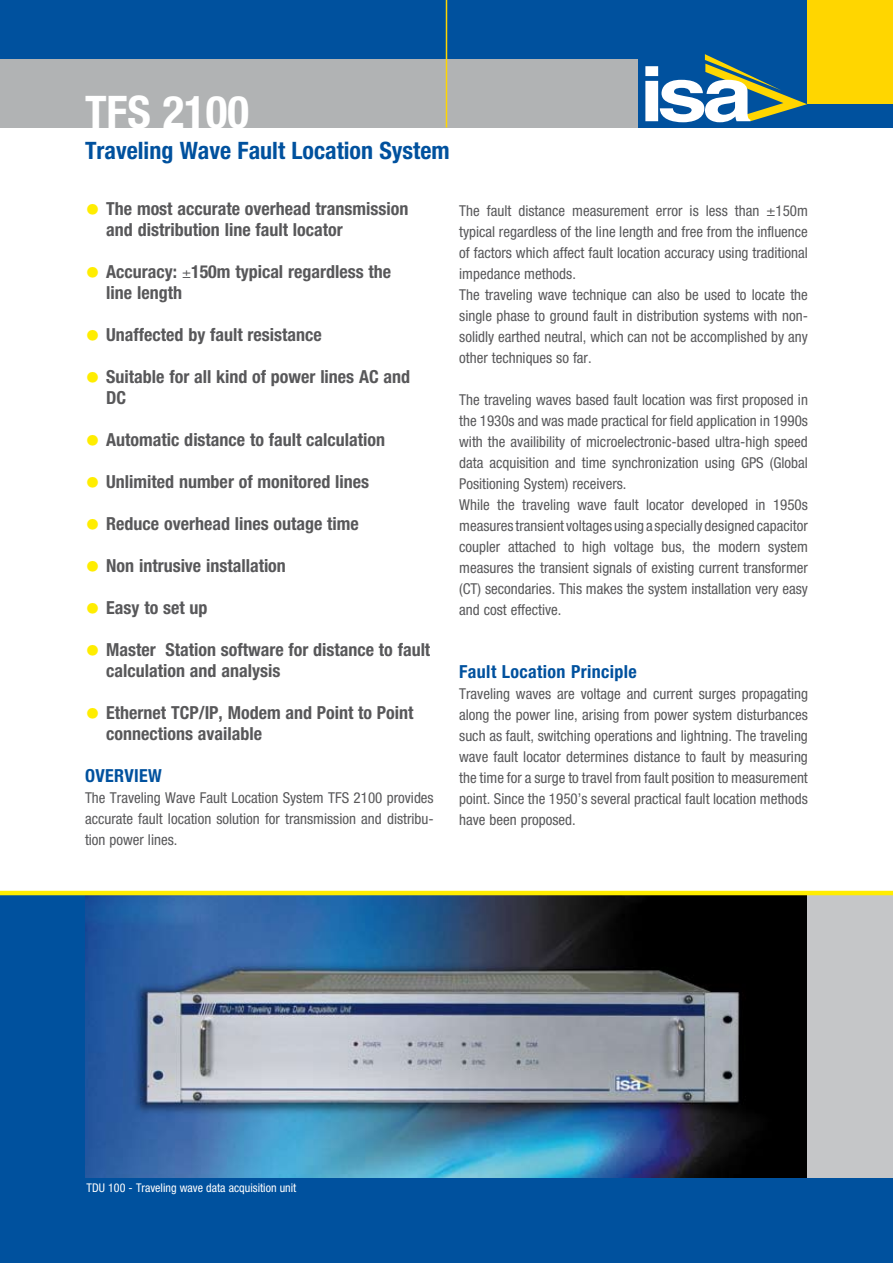
<style>
.page{position:relative;width:893px;height:1263px;background:#fff}
.page>*{position:absolute;margin:0;border:0;box-sizing:border-box;transform-origin:0 0}
.t1{font:700 condensed 45px "Helvetica Neue";color:#fff}
.t2{font:700 condensed 24px "Helvetica Neue";color:#00519e}
.t3{font:700 condensed 18px/21px "Helvetica Neue";color:#58585a}
.t4{font:700 condensed 18px "Helvetica Neue";letter-spacing:.02em;color:#00519e}
.t5{font:condensed 15px/21px "Helvetica Neue";color:#58585a}
.t6{font:condensed 12px "Helvetica Neue";color:#fff}
.s1{font-size:30px;color:#ffed00}
.s2{font-weight:400;font-size:15px}
</style>
<div class="page">
<div style="left:0;top:0;width:893px;height:128px;background:#00519e"></div>
<div style="left:0;top:60px;width:638px;height:68px;background:#b1b3b4"></div>
<div style="left:0;top:893px;width:893px;height:370px;background:#00519e"></div>
<svg style="left:645px;top:54px;width:162px;height:68px"></svg>
<hr style="left:446px;top:0;width:1px;height:128px;background:#ffd600">
<img style="left:85px;top:895px;width:723px;height:283px">
<div style="left:808px;top:893px;width:85px;height:285px;background:#c5c6c8"></div>
<hr style="left:0;top:891px;width:893px;height:4px;background:#ffed00">
<div style="left:808px;top:0;width:85px;height:128px;background:#ffd600"></div>
<div style="left:808px;top:104px;width:85px;height:24px;background:#00519e"></div>
<h1 class="t1" style="left:85px;top:85px;width:166px">TFS 2100</h1>
<h2 class="t2" style="left:85px;top:136px;width:366px">Traveling Wave Fault Location System</h2>
<p class="t3" style="left:106px;top:197px;width:304px;text-indent:-21px"><span class="s1">•</span> The most accurate overhead transmission and distribution line fault locator</p>
<p class="t3" style="left:106px;top:260px;width:286px;text-indent:-21px"><span class="s1">•</span> Accuracy: <span class="s2">±</span>150m typical regardless the line length</p>
<p class="t3" style="left:85px;top:323px;width:238px"><span class="s1">•</span> Unaffected by fault resistance</p>
<p class="t3" style="left:106px;top:365px;width:305px;text-indent:-21px"><span class="s1">•</span> Suitable for all kind of power lines AC and<br>DC</p>
<p class="t3" style="left:85px;top:428px;width:302px"><span class="s1">•</span> Automatic distance to fault calculation</p>
<p class="t3" style="left:85px;top:470px;width:286px"><span class="s1">•</span> Unlimited number of monitored lines</p>
<p class="t3" style="left:85px;top:512px;width:275px"><span class="s1">•</span> Reduce overhead lines outage time</p>
<p class="t3" style="left:85px;top:554px;width:202px"><span class="s1">•</span> Non intrusive installation</p>
<p class="t3" style="left:85px;top:596px;width:124px"><span class="s1">•</span> Easy to set up</p>
<p class="t3" style="left:106px;top:638px;width:325px;text-indent:-21px"><span class="s1">•</span> Master Station software for distance to fault calculation and analysis</p>
<p class="t3" style="left:106px;top:701px;width:309px;text-indent:-21px"><span class="s1">•</span> Ethernet TCP/IP, Modem and Point to Point connections available</p>
<p class="t4" style="left:85px;top:764px;width:78px">OVERVIEW</p>
<p class="t5" style="left:85px;top:787px;width:350px;text-align:justify">The Traveling Wave Fault Location System TFS 2100 provides accurate fault location solution for transmission and distribu&shy;tion power lines.</p>
<p class="t5" style="left:459px;top:200px;width:350px">The fault distance measurement error is less than ±150m typical regardless of the line length and free from the influence of factors which affect fault location accuracy using traditional impedance methods.<br>The traveling wave technique can also be used to locate the single phase to ground fault in distribution systems with non&shy;solidly earthed neutral, which can not be accomplished by any other techniques so far.</p>
<p class="t5" style="left:459px;top:389px;width:350px">The traveling waves based fault location was first proposed in the 1930s and was made practical for field application in 1990s with the availibility of microelectronic-based ultra-high speed data acquisition and time synchronization using GPS (Global Positioning System) receivers.<br>While the traveling wave fault locator developed in 1950s measures transient voltages using a specially designed capacitor coupler attached to high voltage bus, the modern system measures the transient signals of existing current transformer (CT) secondaries. This makes the system installation very easy and cost effective.</p>
<p class="t4" style="left:459px;top:661px;width:179px">Fault Location Principle</p>
<p class="t5" style="left:459px;top:683px;width:350px;text-align:justify">Traveling waves are voltage and current surges propagating along the power line, arising from power system disturbances such as fault, switching operations and lightning. The traveling wave fault locator determines distance to fault by measuring the time for a surge to travel from fault position to measurement point. Since the 1950’s several practical fault location methods have been proposed.</p>
<p class="t6" style="left:87px;top:1181px;width:211px">TDU 100 - Traveling wave data acquisition unit</p>
</div>
